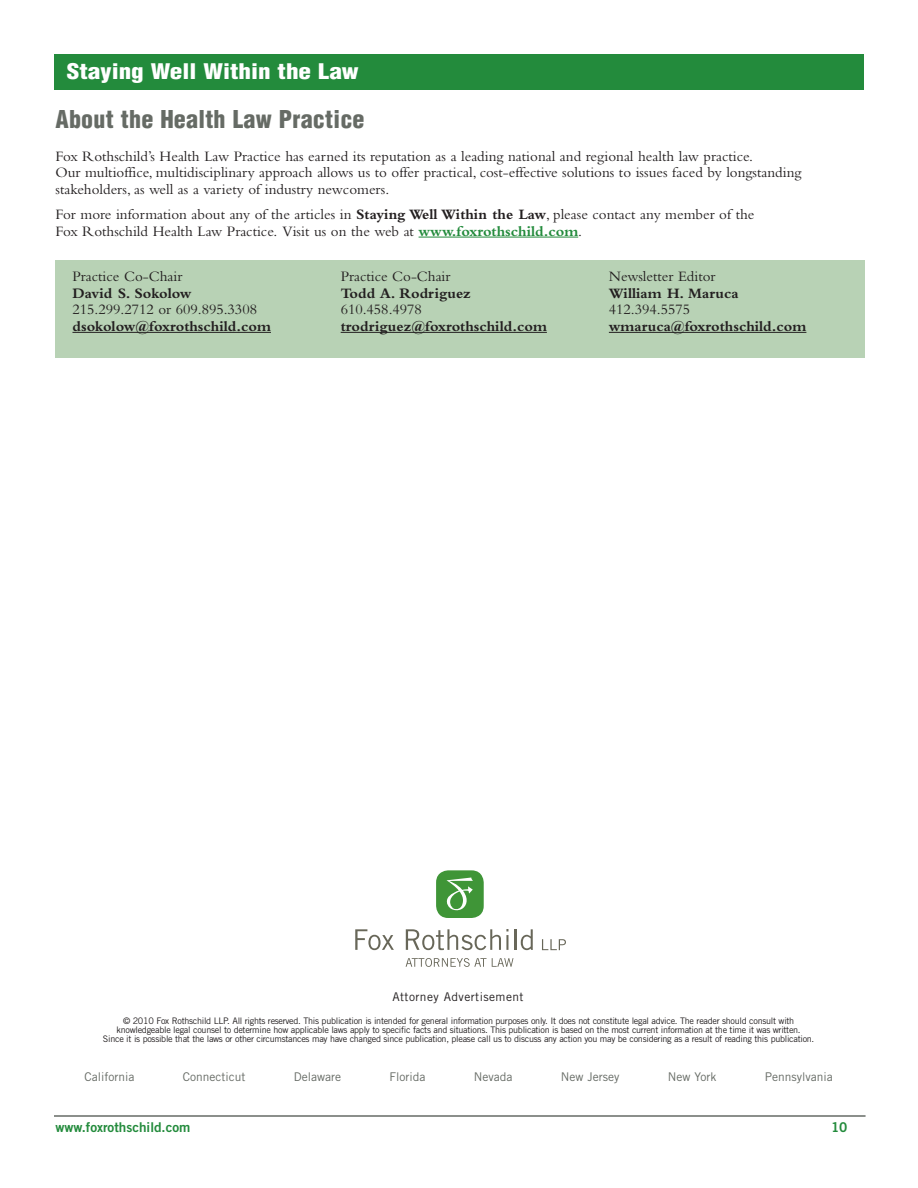
<style>
.page{position:relative;width:918px;height:1188px;background:#fff}
.page>*{position:absolute;margin:0;border:0;box-sizing:border-box;transform-origin:0 0}
.t1{font:900 condensed 24px "Helvetica";letter-spacing:.01em;color:#666b65}
.t2{font:900 condensed 21px "Helvetica";color:#fff;scale:1.2 1}
.t3{font:15px/16.5px "Bembo";color:#231f20}
.t4{font:700 15px "Bembo";color:#231f20}
.t5{font:13.5px "Trade Gothic Bold Two";color:#238b3c}
.t6{font:12px "Trade Gothic";color:#666b65}
.t7{font:12px "Trade Gothic";letter-spacing:.035em;color:#231f20}
.t8{font:9px/9px "Trade Gothic";letter-spacing:-.03em;color:#231f20;text-align:center}
.s1{font-weight:700}
.s2{font-weight:700;color:#238b3c}
</style>
<div class="page">
<hr style="left:54px;top:1115px;width:812px;height:2px;background:#666b65">
<div style="left:54px;top:54px;width:810px;height:36px;background:#238b3c"></div>
<div style="left:56px;top:261px;width:810px;height:97px;background:#b8d2b5"></div>
<hr style="left:419px;top:237px;width:159px;height:1px;background:#238b3c">
<hr style="left:72px;top:332px;width:199px;height:1px;background:#231f20">
<hr style="left:341px;top:332px;width:206px;height:1px;background:#231f20">
<hr style="left:609px;top:332px;width:197px;height:1px;background:#231f20">
<div style="left:436px;top:870px;width:48px;height:48px;background:#3f9537;border-radius:12px"></div>
<svg style="left:446px;top:878px;width:27px;height:33px"></svg>
<svg style="left:355px;top:929px;width:39px;height:21px"></svg>
<svg style="left:406px;top:929px;width:102px;height:21px"></svg>
<hr style="left:514px;top:929px;width:2px;height:21px;background:#686759">
<svg style="left:521px;top:929px;width:12px;height:21px"></svg>
<svg style="left:542px;top:939px;width:24px;height:11px"></svg>
<svg style="left:406px;top:958px;width:107px;height:9px"></svg>
<h2 class="t2" style="left:67px;top:63px;width:245px">Staying Well Within the Law</h2>
<h1 class="t1" style="left:56px;top:110px;width:311px">About the Health Law Practice</h1>
<p class="t3" style="left:55px;top:149px;width:748px">Fox Rothschild’s Health Law Practice has earned its reputation as a leading national and regional health law practice.<br>Our multioffice, multidisciplinary approach allows us to offer practical, cost-effective solutions to issues faced by longstanding stakeholders, as well as a variety of industry newcomers.</p>
<p class="t3" style="left:55px;top:208px;width:700px">For more information about any of the articles in <span class="s1">Staying Well Within the Law</span>, please contact any member of the<br>Fox Rothschild Health Law Practice. Visit us on the web at <span class="s2">www.foxrothschild.com</span>.</p>
<p class="t3" style="left:72px;top:270px;width:111px">Practice Co-Chair</p>
<p class="t4" style="left:72px;top:288px;width:121px">David S. Sokolow</p>
<p class="t3" style="left:72px;top:303px;width:186px">215.299.2712 or 609.895.3308</p>
<p class="t4" style="left:72px;top:321px;width:200px">dsokolow@foxrothschild.com</p>
<p class="t3" style="left:341px;top:270px;width:111px">Practice Co-Chair</p>
<p class="t4" style="left:341px;top:288px;width:132px">Todd A. Rodriguez</p>
<p class="t3" style="left:341px;top:303px;width:83px">610.458.4978</p>
<p class="t4" style="left:341px;top:321px;width:208px">trodriguez@foxrothschild.com</p>
<p class="t3" style="left:609px;top:270px;width:108px">Newsletter Editor</p>
<p class="t4" style="left:609px;top:288px;width:131px">William H. Maruca</p>
<p class="t3" style="left:609px;top:303px;width:83px">412.394.5575</p>
<p class="t4" style="left:609px;top:321px;width:199px">wmaruca@foxrothschild.com</p>
<p class="t7" style="left:392px;top:993px;width:133px">Attorney Advertisement</p>
<p class="t8" style="left:103px;top:1017px;width:713px">© 2010 Fox Rothschild LLP. All rights reserved. This publication is intended for general information purposes only. It does not constitute legal advice. The reader should consult with knowledgeable legal counsel to determine how applicable laws apply to specific facts and situations. This publication is based on the most current information at the time it was written.<br>Since it is possible that the laws or other circumstances may have changed since publication, please call us to discuss any action you may be considering as a result of reading this publication.</p>
<p class="t6" style="left:85px;top:1072px;width:52px">California</p>
<p class="t6" style="left:183px;top:1072px;width:64px">Connecticut</p>
<p class="t6" style="left:294px;top:1072px;width:49px">Delaware</p>
<p class="t6" style="left:390px;top:1072px;width:38px">Florida</p>
<p class="t6" style="left:474px;top:1072px;width:40px">Nevada</p>
<p class="t6" style="left:561px;top:1072px;width:60px">New Jersey</p>
<p class="t6" style="left:668px;top:1072px;width:50px">New York</p>
<p class="t6" style="left:765px;top:1072px;width:70px">Pennsylvania</p>
<p class="t5" style="left:56px;top:1122px;width:136px">www.foxrothschild.com</p>
<p class="t5" style="left:831px;top:1123px;width:18px">10</p>
</div>
